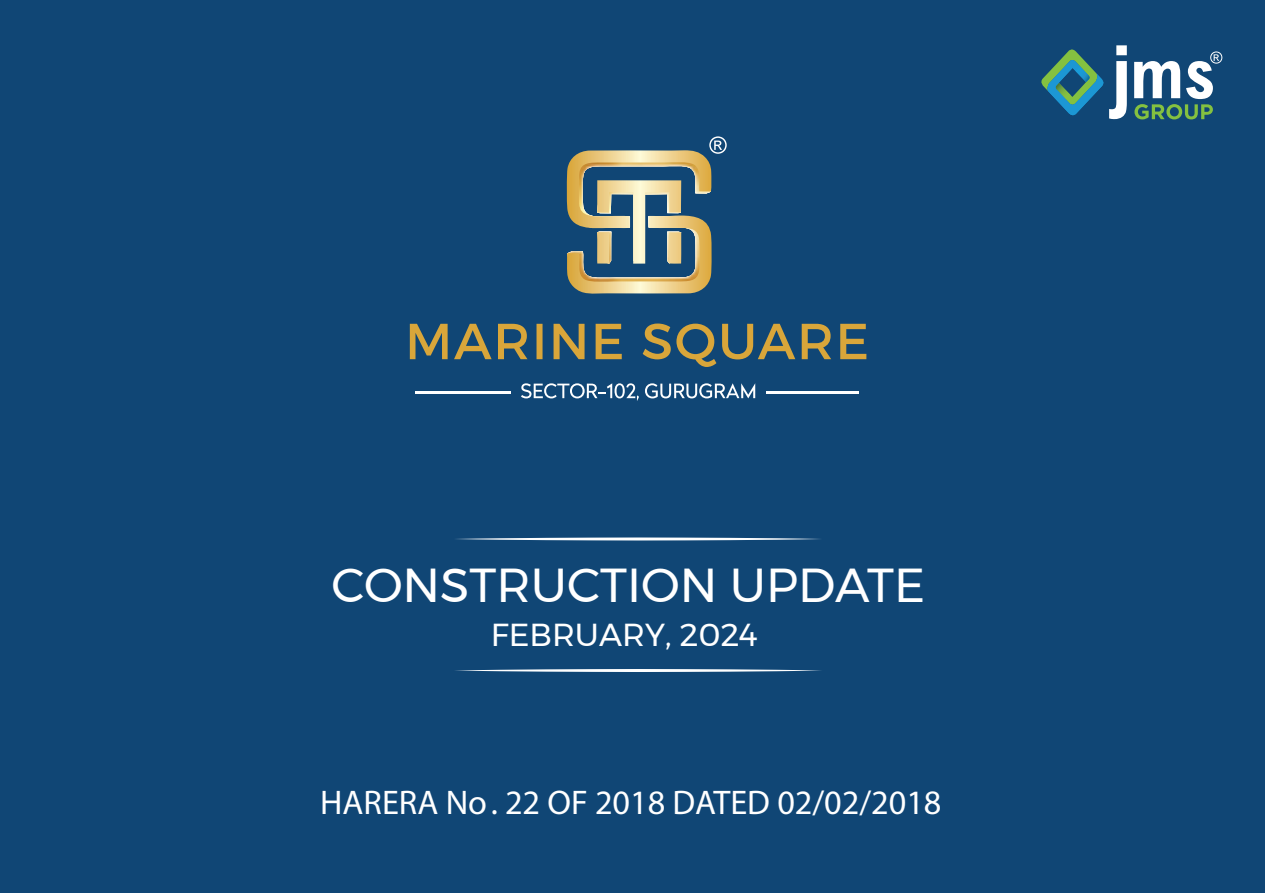
<style>
.page{position:relative;width:1265px;height:893px;background:#104675}
.page>*{position:absolute;margin:0;border:0;box-sizing:border-box;transform-origin:0 0}
.t1{font:47.55px "Montserrat";color:#fff}
.t2{font:34.2px "Myriad Pro";color:#fff}
.t3{font:31.65px "Montserrat";color:#fff}
</style>
<div class="page">
<svg style="left:456px;top:537px;width:364px;height:3px"></svg>
<svg style="left:455px;top:669px;width:366px;height:3px"></svg>
<svg style="left:410px;top:323px;width:456px;height:44px"></svg>
<svg style="left:567px;top:136px;width:160px;height:158px"></svg>
<hr style="left:766px;top:391px;width:92px;height:2px;background:#fff">
<hr style="left:415px;top:391px;width:95px;height:2px;background:#fff">
<svg style="left:521px;top:383px;width:118px;height:18px"></svg>
<svg style="left:645px;top:383px;width:110px;height:15px"></svg>
<svg style="left:1041px;top:45px;width:86px;height:74px"></svg>
<img style="left:1076px;top:66px;width:13px;height:16px">
<svg style="left:1134px;top:51px;width:88px;height:68px"></svg>
<h1 class="t1" style="left:331px;top:549px;width:595px">CONSTRUCTION UPDATE</h1>
<p class="t3" style="left:491px;top:611px;width:268px">FEBRUARY, 2024</p>
<p class="t2" style="left:320px;top:781px;width:623px">HARERA No. 22 OF 2018 DATED 02/02/2018</p>
</div>
